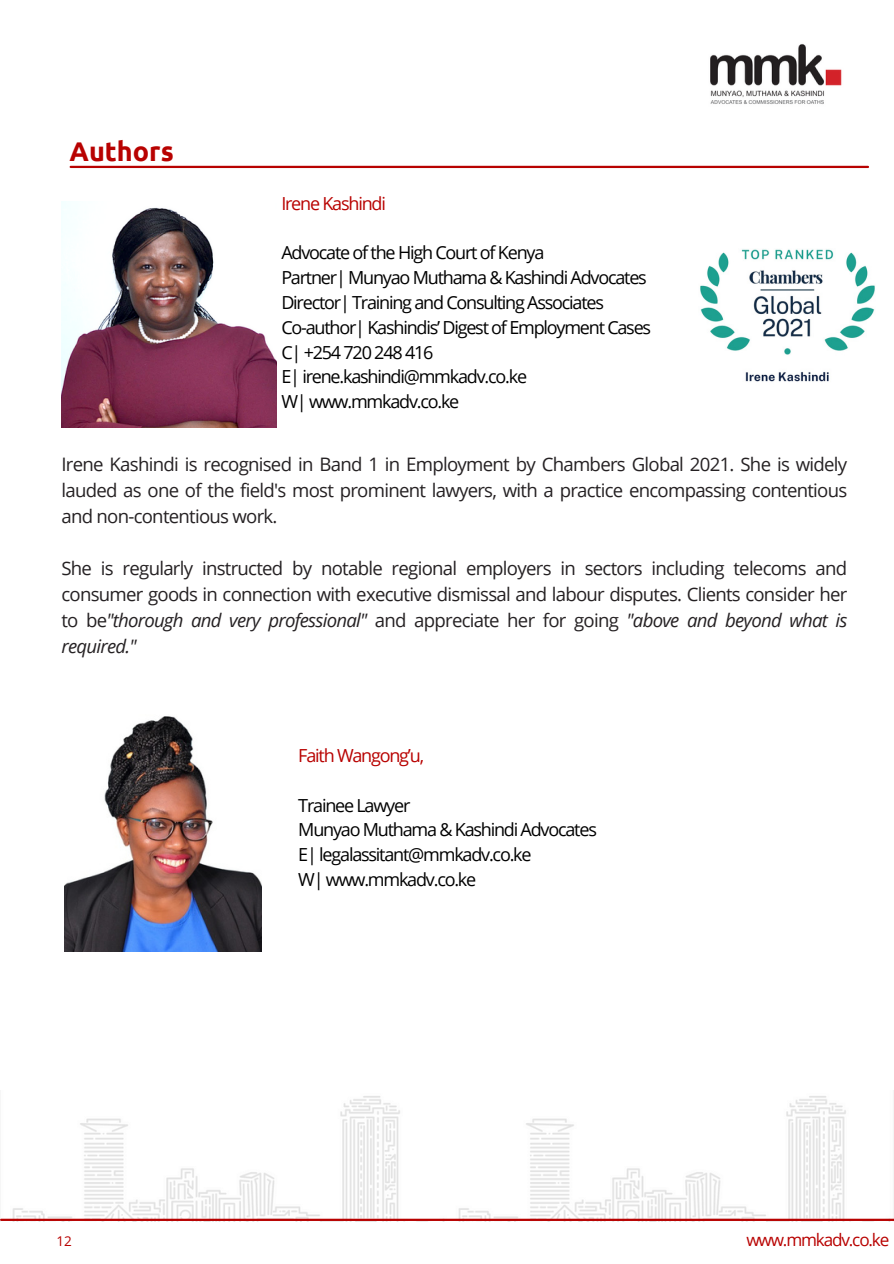
<style>
.page{position:relative;width:894px;height:1264px;background:#fff}
.page>*{position:absolute;margin:0;border:0;box-sizing:border-box;transform-origin:0 0}
.t1{font:700 27px "Ubuntu";color:#b80201}
.t2{font:18.6px/25.8px "Open Sans";letter-spacing:-.04em;color:#252123;text-align:justify}
.t3{font:18px "Open Sans";letter-spacing:-.065em;color:#000}
.t4{font:18px "Open Sans";letter-spacing:-.065em;color:#b80201}
.t5{font:17.1px "Open Sans";letter-spacing:-.065em;color:#b80201}
.t6{font:13.5px "Open Sans";color:#b80201}
.s1{font-style:italic}
</style>
<div class="page">
<img style="left:0;top:1096px;width:893px;height:125px">
<hr style="left:1px;top:1218px;width:892px;height:2px;background:#b80201">
<img style="left:710px;top:44px;width:132px;height:60px">
<img style="left:61px;top:202px;width:215px;height:225px">
<hr style="left:71px;top:166px;width:796px;height:2px;background:#b80201">
<img style="left:700px;top:249px;width:175px;height:133px">
<img style="left:64px;top:716px;width:198px;height:235px">
<p class="t1" style="left:70px;top:136px;width:106px">Authors</p>
<p class="t4" style="left:281px;top:191px;width:106px">Irene Kashindi</p>
<p class="t3" style="left:281px;top:240px;width:264px">Advocate of the High Court of Kenya</p>
<p class="t3" style="left:281px;top:265px;width:367px">Partner| Munyao Muthama &amp; Kashindi Advocates</p>
<p class="t3" style="left:281px;top:290px;width:324px">Director| Training and Consulting Associates</p>
<p class="t3" style="left:281px;top:314px;width:371px">Co-author| Kashindis’ Digest of Employment Cases</p>
<p class="t3" style="left:281px;top:339px;width:154px">C| +254 720 248 416</p>
<p class="t3" style="left:281px;top:364px;width:247px">E| irene.kashindi@mmkadv.co.ke</p>
<p class="t3" style="left:281px;top:389px;width:179px">W| www.mmkadv.co.ke</p>
<p class="t2" style="left:61px;top:451px;width:787px">Irene Kashindi is recognised in Band 1 in Employment by Chambers Global 2021. She is widely lauded as one of the field's most prominent lawyers, with a practice encompassing contentious and non-contentious work.</p>
<p class="t2" style="left:61px;top:555px;width:787px">She is regularly instructed by notable regional employers in sectors including telecoms and consumer goods in connection with executive dismissal and labour disputes. Clients consider her to be<span class="s1">"thorough and very professional"</span> and appreciate her for going <span class="s1">"above and beyond what is required."</span></p>
<p class="t4" style="left:298px;top:743px;width:127px">Faith Wangong’u,</p>
<p class="t3" style="left:298px;top:792px;width:113px">Trainee Lawyer</p>
<p class="t3" style="left:298px;top:817px;width:300px">Munyao Muthama &amp; Kashindi Advocates</p>
<p class="t3" style="left:298px;top:842px;width:235px">E| legalassitant@mmkadv.co.ke</p>
<p class="t3" style="left:298px;top:866px;width:179px">W| www.mmkadv.co.ke</p>
<p class="t6" style="left:56px;top:1231px;width:17px">12</p>
<p class="t5" style="left:746px;top:1227px;width:144px">www.mmkadv.co.ke</p>
</div>
